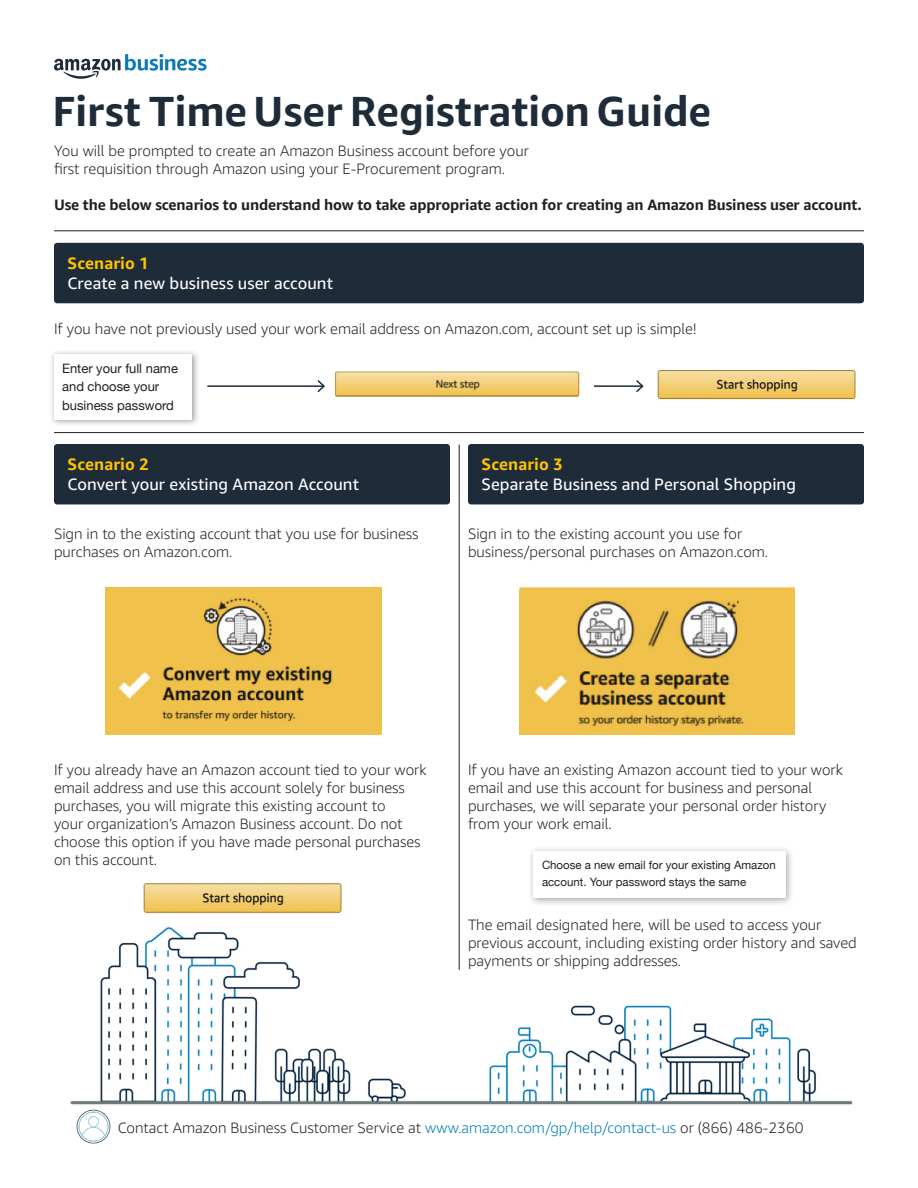
<style>
.page{position:relative;width:918px;height:1188px;background:#fff}
.page>*{position:absolute;margin:0;border:0;box-sizing:border-box;transform-origin:0 0}
.t1{font:700 42px "Amazon Ember";color:#1e2b39}
.t2{font:16.5px/19.8px "Amazon Ember";letter-spacing:.005em;color:#fff}
.t3{font:300 15px/18px "Amazon Ember";color:#231f20}
.t4{font:700 15px "Amazon Ember";letter-spacing:-.01em;color:#231f20}
.t5{font:13.05px "Helvetica Neue";color:#231f20}
.t6{font:11.4px/16.5px "Helvetica Neue";color:#231f20}
.s1{font-weight:700;color:#ffc400}
.s2{color:#007cb6}
</style>
<div class="page">
<div style="left:54px;top:243px;width:810px;height:60px;background:#1e2b39;border-radius:3px"></div>
<div style="left:54px;top:444px;width:396px;height:60px;background:#1e2b39;border-radius:3px"></div>
<div style="left:468px;top:444px;width:396px;height:60px;background:#1e2b39;border-radius:3px"></div>
<hr style="left:54px;top:432px;width:810px;height:1px;background:#231f20">
<img style="left:70px;top:911px;width:783px;height:194px">
<div style="left:428px;top:920px;width:407px;height:50px;background:#fff"></div>
<hr style="left:459px;top:445px;width:1px;height:525px;background:#231f20">
<img style="left:106px;top:588px;width:275px;height:147px">
<img style="left:519px;top:588px;width:276px;height:147px">
<div style="left:527px;top:845px;width:268px;height:61px;background:#231f20;opacity:.4"></div>
<div style="left:533px;top:851px;width:253px;height:47px;background:#fff"></div>
<img style="left:132px;top:883px;width:218px;height:39px">
<img style="left:657px;top:370px;width:199px;height:30px">
<img style="left:334px;top:371px;width:246px;height:26px">
<hr style="left:594px;top:385px;width:49px;height:2px;background:#1e2b39">
<svg style="left:634px;top:380px;width:10px;height:13px"></svg>
<hr style="left:207px;top:385px;width:117px;height:2px;background:#1e2b39">
<svg style="left:316px;top:380px;width:9px;height:13px"></svg>
<div style="left:50px;top:349px;width:150px;height:78px;background:#231f20;opacity:.4"></div>
<div style="left:54px;top:354px;width:138px;height:66px;background:#fff"></div>
<svg style="left:54px;top:54px;width:153px;height:25px"></svg>
<hr style="left:54px;top:231px;width:810px;height:1px;background:#231f20">
<img style="left:76px;top:1109px;width:35px;height:35px">
<p class="t1" style="left:52px;top:85px;width:660px">First Time User Registration Guide</p>
<p class="t3" style="left:54px;top:141px;width:476px">You will be prompted to create an Amazon Business account before your first requisition through Amazon using your E-Procurement program.</p>
<p class="t4" style="left:54px;top:195px;width:809px">Use the below scenarios to understand how to take appropriate action for creating an Amazon Business user account.</p>
<p class="t2" style="left:68px;top:253px;width:267px"><span class="s1">Scenario 1<br></span>Create a new business user account</p>
<p class="t3" style="left:54px;top:320px;width:644px">If you have not previously used your work email address on Amazon.com, account set up is simple!</p>
<p class="t5" style="left:62px;top:359px;width:117px">Enter your full name</p>
<p class="t5" style="left:62px;top:377px;width:99px">and choose your</p>
<p class="t5" style="left:62px;top:396px;width:113px">business password</p>
<p class="t2" style="left:68px;top:455px;width:293px"><span class="s1">Scenario 2<br></span>Convert your existing Amazon Account</p>
<p class="t2" style="left:482px;top:455px;width:316px"><span class="s1">Scenario 3<br></span>Separate Business and Personal Shopping</p>
<p class="t3" style="left:54px;top:524px;width:366px">Sign in to the existing account that you use for business purchases on Amazon.com.</p>
<p class="t3" style="left:468px;top:524px;width:302px">Sign in to the existing account you use for business/personal purchases on Amazon.com.</p>
<p class="t3" style="left:54px;top:761px;width:374px">If you already have an Amazon account tied to your work email address and use this account solely for business purchases, you will migrate this existing account to<br>your organization’s Amazon Business account. Do not choose this option if you have made personal purchases on this account.</p>
<p class="t3" style="left:468px;top:761px;width:376px">If you have an existing Amazon account tied to your work email and use this account for business and personal purchases, we will separate your personal order history from your work email.</p>
<p class="t6" style="left:542px;top:857px;width:235px">Choose a new email for your existing Amazon account. Your password stays the same</p>
<p class="t3" style="left:468px;top:916px;width:390px">The email designated here, will be used to access your previous account, including existing order history and saved payments or shipping addresses.</p>
<p class="t3" style="left:118px;top:1119px;width:687px">Contact Amazon Business Customer Service at <span class="s2">www.amazon.com/gp/help/contact-us</span> or (866) 486-2360</p>
</div>
